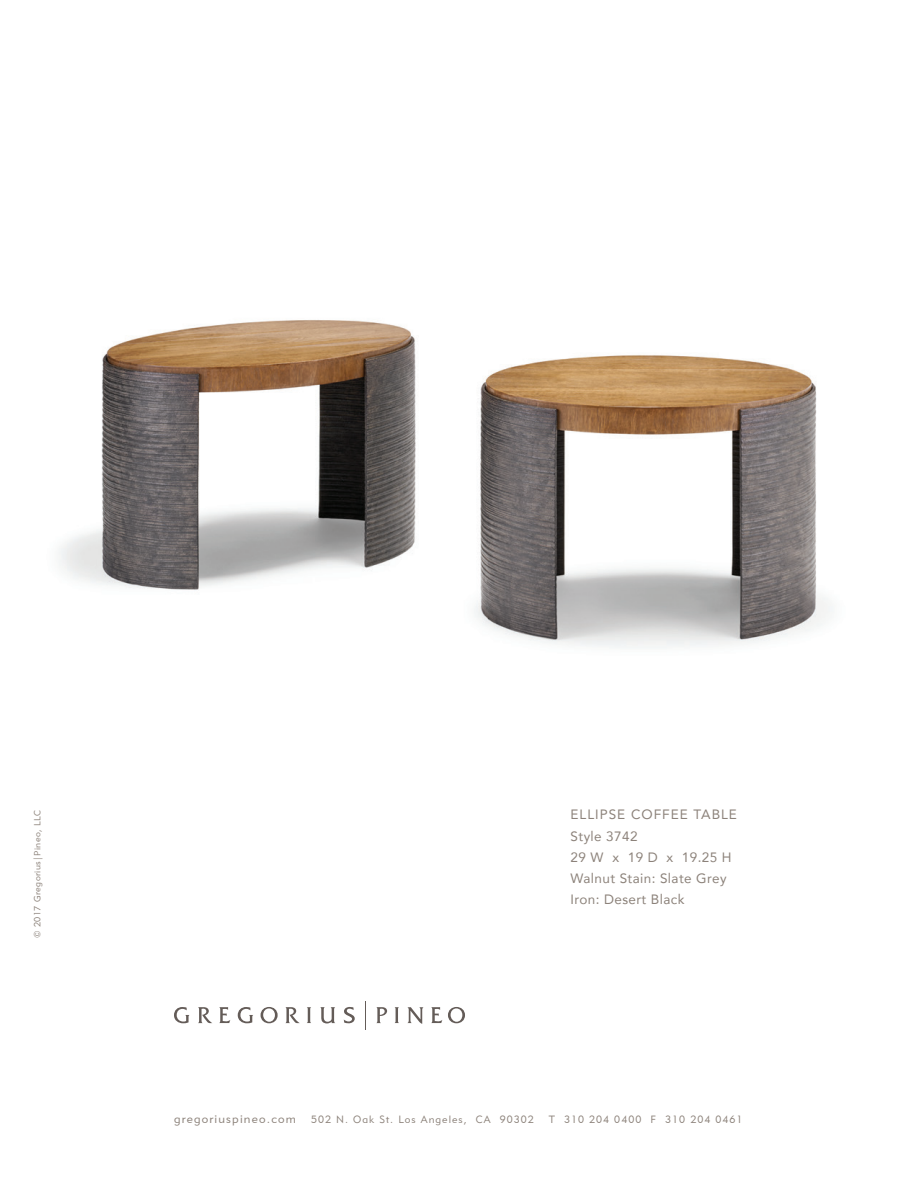
<style>
.page{position:relative;width:918px;height:1188px;background:#fff}
.page>*{position:absolute;margin:0;border:0;box-sizing:border-box;transform-origin:0 0}
.t1{font:13.5px/21px "Avenir";letter-spacing:.03em;color:#8c827a}
.t2{font:13.5px "Avenir";letter-spacing:.075em;color:#8c827a}
.t3{font:12px "Geometric 415 BT Lite A";letter-spacing:.1em;color:#8c827a}
.t4{font:10.5px "Geometric 415 BT Lite A";letter-spacing:.1em;color:#8c827a}
.t5{font:9px "Geometric 415 BT Lite A";letter-spacing:.05em;color:#8c827a}
</style>
<div class="page">
<svg style="left:174px;top:1007px;width:15px;height:16px"></svg>
<svg style="left:238px;top:1007px;width:15px;height:16px"></svg>
<svg style="left:261px;top:1007px;width:17px;height:16px"></svg>
<svg style="left:448px;top:1007px;width:17px;height:16px"></svg>
<svg style="left:307px;top:1007px;width:4px;height:16px"></svg>
<svg style="left:395px;top:1007px;width:4px;height:16px"></svg>
<svg style="left:344px;top:1007px;width:11px;height:16px"></svg>
<svg style="left:198px;top:1007px;width:14px;height:16px"></svg>
<svg style="left:285px;top:1007px;width:15px;height:16px"></svg>
<svg style="left:376px;top:1007px;width:11px;height:16px"></svg>
<svg style="left:219px;top:1007px;width:11px;height:16px"></svg>
<svg style="left:431px;top:1007px;width:11px;height:16px"></svg>
<svg style="left:320px;top:1007px;width:15px;height:16px"></svg>
<svg style="left:407px;top:1007px;width:16px;height:17px"></svg>
<svg style="left:365px;top:1001px;width:1px;height:28px"></svg>
<img style="left:59px;top:320px;width:774px;height:328px">
<p class="t5" style="left:32px;top:938px;width:130px;rotate:-90deg">© 2017 Gregorius|Pineo, LLC</p>
<p class="t2" style="left:571px;top:803px;width:168px">ELLIPSE COFFEE TABLE</p>
<p class="t1" style="left:571px;top:825px;width:163px">Style 3742<br>29 W x 19 D x 19.25 H<br>Walnut Stain: Slate Grey<br>Iron: Desert Black</p>
<p class="t3" style="left:174px;top:1112px;width:124px">gregoriuspineo.com</p>
<p class="t4" style="left:311px;top:1113px;width:224px">502 N. Oak St. Los Angeles, CA 90302</p>
<p class="t4" style="left:549px;top:1113px;width:195px">T 310 204 0400 F 310 204 0461</p>
</div>
